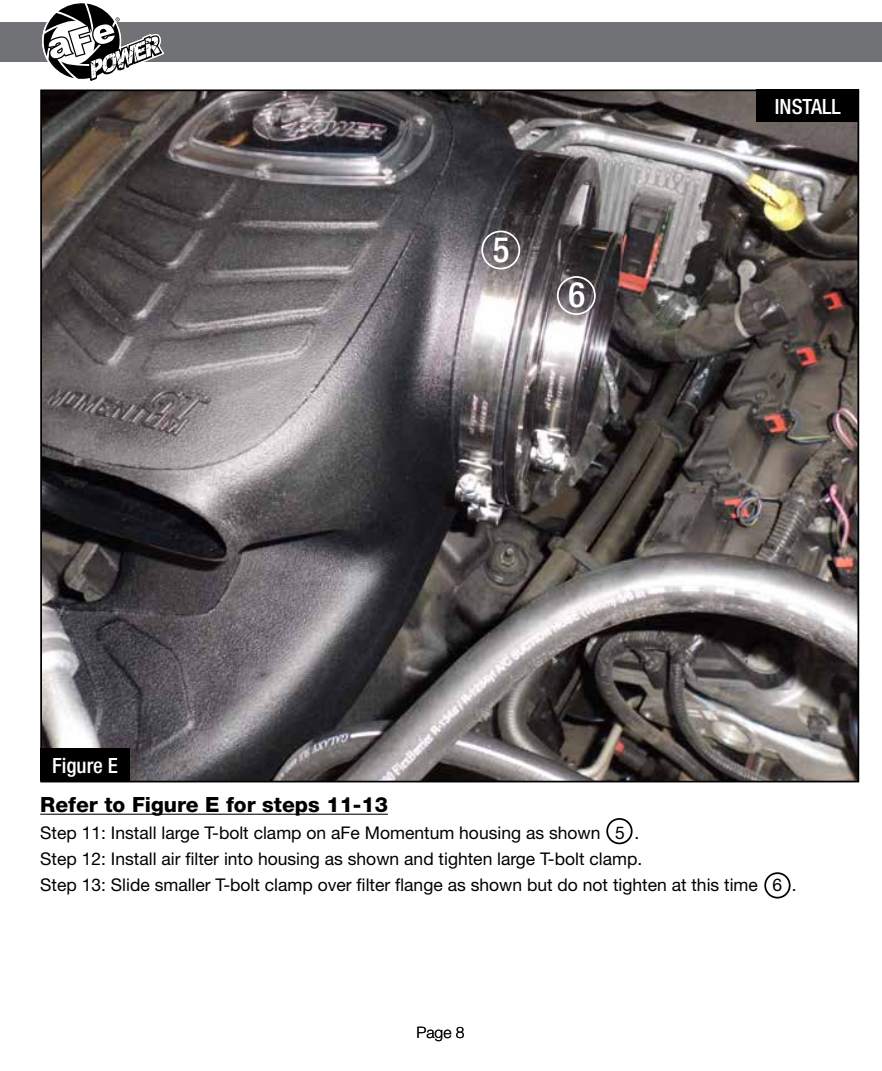
<style>
.page{position:relative;width:882px;height:1071px;background:#fff}
.page>*{position:absolute;margin:0;border:0;box-sizing:border-box;transform-origin:0 0}
.t1{font:500 condensed 35px "Helvetica Neue";color:#fff}
.t2{font:800 21px "Helvetica Neue";color:#000}
.t3{font:500 condensed 21px "Helvetica Neue";color:#fff}
.t4{font:17.5px/26.2px "Helvetica Neue";color:#000}
.t5{font:300 15.75px "Helvetica Neue";color:#000}
</style>
<div class="page">
<div style="left:0;top:23px;width:882px;height:39px;background:#717275"></div>
<svg style="left:43px;top:3px;width:122px;height:78px"></svg>
<hr style="left:40px;top:814px;width:348px;height:1px;background:#000">
<img style="left:43px;top:92px;width:813px;height:687px">
<div style="left:756px;top:89px;width:103px;height:33px;background:#000"></div>
<div style="left:40px;top:749px;width:90px;height:32px;background:#000"></div>
<div style="left:606px;top:818px;width:27px;height:26px;border:2px solid #000;border-radius:50%"></div>
<div style="left:481px;top:231px;width:39px;height:38px;border:2px solid #fff;border-radius:50%"></div>
<div style="left:557px;top:276px;width:39px;height:39px;border:2px solid #fff;border-radius:50%"></div>
<div style="left:764px;top:872px;width:27px;height:27px;border:2px solid #000;border-radius:50%"></div>
<p class="t3" style="left:52px;top:753px;width:67px">Figure E</p>
<h1 class="t1" style="left:493px;top:229px;width:18px">5</h1>
<h1 class="t1" style="left:568px;top:274px;width:18px">6</h1>
<p class="t3" style="left:775px;top:94px;width:67px">INSTALL</p>
<p class="t2" style="left:40px;top:792px;width:349px">Refer to Figure E for steps 11-13</p>
<p class="t4" style="left:40px;top:819px;width:758px">Step 11: Install large T-bolt clamp on aFe Momentum housing as shown 5 .<br>Step 12: Install air filter into housing as shown and tighten large T-bolt clamp.<br>Step 13: Slide smaller T-bolt clamp over filter flange as shown but do not tighten at this time 6 .</p>
<p class="t5" style="left:416px;top:1023px;width:50px">Page 8</p>
</div>
